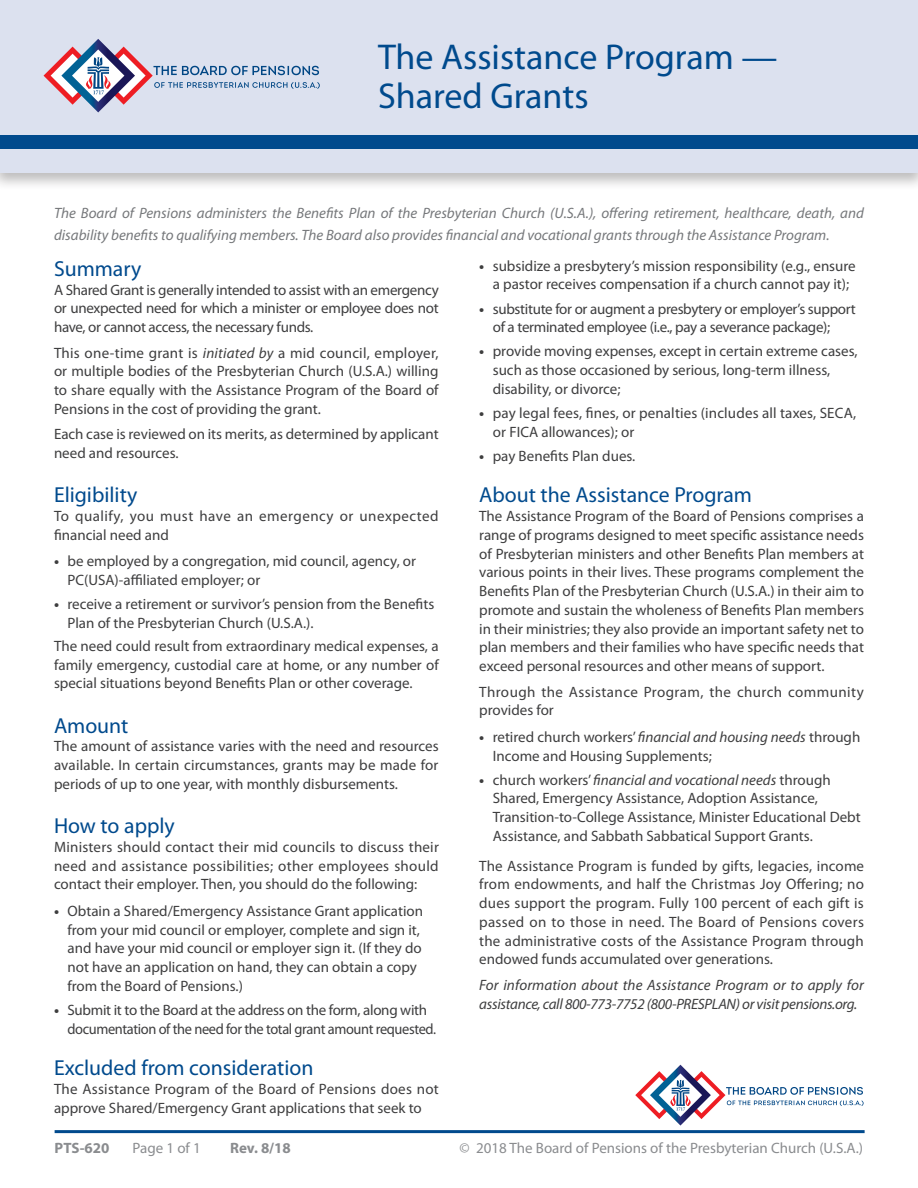
<style>
.page{position:relative;width:918px;height:1188px;background:#fff}
.page>*{position:absolute;margin:0;border:0;box-sizing:border-box;transform-origin:0 0}
.t1{font:36px/39px "Myriad Pro";color:#004a8d}
.t2{font:21.75px "Myriad Pro";color:#004a8d}
.t3{font:15px/18.8px "Myriad Pro";color:#3e3e3f}
.t4{font:italic 15px/21.8px "Myriad Pro";color:#76787b}
.t5{font:15px/18.8px "Myriad Pro";letter-spacing:.03em;color:#3e3e3f}
.t6{font:italic 15px/18.8px "Myriad Pro";letter-spacing:-.015em;color:#3e3e3f}
.t7{font:15px/18.8px "Myriad Pro";letter-spacing:-.025em;color:#3e3e3f}
.t8{font:15px/18.8px "Myriad Pro";letter-spacing:-.02em;color:#3e3e3f}
.t9{font:15px "Myriad Pro";color:#8a8c8f}
.t10{font:700 15px "Myriad Pro";color:#8a8c8f}
.s1{font-style:italic}
.s2{font-weight:700}
</style>
<div class="page">
<svg style="left:635px;top:1065px;width:229px;height:61px"></svg>
<hr style="left:55px;top:1130px;width:810px;height:3px;background:#004a8d">
<div style="left:0;top:0;width:918px;height:191px;background:#231f20;opacity:.3"></div>
<div style="left:0;top:0;width:918px;height:172px;background:#dce1ef"></div>
<div style="left:0;top:135px;width:918px;height:14px;background:#004a8d"></div>
<svg style="left:44px;top:39px;width:276px;height:73px"></svg>
<h1 class="t1" style="left:378px;top:37px;width:401px">The Assistance Program —<br>Shared Grants</h1>
<p class="t4" style="left:54px;top:202px;width:812px">The Board of Pensions administers the Benefits Plan of the Presbyterian Church (U.S.A.), offering retirement, healthcare, death, and disability benefits to qualifying members. The Board also provides financial and vocational grants through the Assistance Program.</p>
<h2 class="t2" style="left:54px;top:255px;width:89px">Summary</h2>
<p class="t3" style="left:54px;top:280px;width:386px;text-align:justify">A Shared Grant is generally intended to assist with an emergency or unexpected need for which a minister or employee does not have, or cannot access, the necessary funds.</p>
<p class="t3" style="left:54px;top:343px;width:386px;text-align:justify">This one-time grant is <span class="s1">initiated by</span> a mid council, employer, or multiple bodies of the Presbyterian Church (U.S.A.) willing to share equally with the Assistance Program of the Board of Pensions in the cost of providing the grant.</p>
<p class="t3" style="left:54px;top:425px;width:386px">Each case is reviewed on its merits, as determined by applicant need and resources.</p>
<h2 class="t2" style="left:54px;top:482px;width:85px">Eligibility</h2>
<p class="t5" style="left:54px;top:506px;width:386px">To qualify, you must have an emergency or unexpected financial need and</p>
<p class="t3" style="left:68px;top:552px;width:350px;text-indent:-14px"><span class="s2">•</span> be employed by a congregation, mid council, agency, or<br>PC(USA)-affiliated employer; or</p>
<p class="t3" style="left:68px;top:594px;width:368px;text-indent:-14px"><span class="s2">•</span> receive a retirement or survivor’s pension from the Benefits<br>Plan of the Presbyterian Church (U.S.A.).</p>
<p class="t3" style="left:54px;top:636px;width:386px;text-align:justify">The need could result from extraordinary medical expenses, a family emergency, custodial care at home, or any number of special situations beyond Benefits Plan or other coverage.</p>
<h2 class="t2" style="left:54px;top:712px;width:76px">Amount</h2>
<p class="t3" style="left:54px;top:737px;width:386px;text-align:justify">The amount of assistance varies with the need and resources available. In certain circumstances, grants may be made for periods of up to one year, with monthly disbursements.</p>
<h2 class="t2" style="left:54px;top:812px;width:122px">How to apply</h2>
<p class="t3" style="left:54px;top:837px;width:386px;text-align:justify">Ministers should contact their mid councils to discuss their need and assistance possibilities; other employees should contact their employer. Then, you should do the following:</p>
<p class="t3" style="left:68px;top:901px;width:357px;text-indent:-14px"><span class="s2">•</span> Obtain a Shared/Emergency Assistance Grant application from your mid council or employer, complete and sign it, and have your mid council or employer sign it. (If they do not have an application on hand, they can obtain a copy from the Board of Pensions.)</p>
<p class="t7" style="left:68px;top:1000px;width:370px;text-indent:-14px"><span class="s2">•</span> Submit it to the Board at the address on the form, along with documentation of the need for the total grant amount requested.</p>
<h2 class="t2" style="left:54px;top:1055px;width:261px">Excluded from consideration</h2>
<p class="t3" style="left:54px;top:1080px;width:386px">The Assistance Program of the Board of Pensions does not approve Shared/Emergency Grant applications that seek to</p>
<p class="t3" style="left:479px;top:256px;width:378px;text-align:center"><span class="s2">•</span> subsidize a presbytery’s mission responsibility (e.g., ensure a pastor receives compensation if a church cannot pay it);</p>
<p class="t8" style="left:493px;top:299px;width:365px;text-indent:-14px"><span class="s2">•</span> substitute for or augment a presbytery or employer’s support of a terminated employee (i.e., pay a severance package);</p>
<p class="t3" style="left:493px;top:342px;width:366px;text-indent:-14px"><span class="s2">•</span> provide moving expenses, except in certain extreme cases, such as those occasioned by serious, long-term illness, disability, or divorce;</p>
<p class="t3" style="left:493px;top:403px;width:365px;text-indent:-14px"><span class="s2">•</span> pay legal fees, fines, or penalties (includes all taxes, SECA, or FICA allowances); or</p>
<p class="t3" style="left:479px;top:446px;width:158px"><span class="s2">•</span> pay Benefits Plan dues.</p>
<h2 class="t2" style="left:479px;top:482px;width:274px">About the Assistance Program</h2>
<p class="t3" style="left:479px;top:506px;width:386px;text-align:justify">The Assistance Program of the Board of Pensions comprises a range of programs designed to meet specific assistance needs of Presbyterian ministers and other Benefits Plan members at various points in their lives. These programs complement the Benefits Plan of the Presbyterian Church (U.S.A.) in their aim to promote and sustain the wholeness of Benefits Plan members in their ministries; they also provide an important safety net to plan members and their families who have specific needs that exceed personal resources and other means of support.</p>
<p class="t5" style="left:479px;top:682px;width:386px">Through the Assistance Program, the church community provides for</p>
<p class="t3" style="left:493px;top:727px;width:369px;text-indent:-14px"><span class="s2">•</span> retired church workers’ <span class="s1">financial and housing needs</span> through<br>Income and Housing Supplements;</p>
<p class="t3" style="left:493px;top:770px;width:370px;text-indent:-14px"><span class="s2">•</span> church workers’ <span class="s1">financial and vocational needs</span> through Shared, Emergency Assistance, Adoption Assistance, Transition-to-College Assistance, Minister Educational Debt Assistance, and Sabbath Sabbatical Support Grants.</p>
<p class="t3" style="left:479px;top:856px;width:386px;text-align:justify">The Assistance Program is funded by gifts, legacies, income from endowments, and half the Christmas Joy Offering; no dues support the program. Fully 100 percent of each gift is passed on to those in need. The Board of Pensions covers the administrative costs of the Assistance Program through endowed funds accumulated over generations.</p>
<p class="t6" style="left:479px;top:975px;width:386px">For information about the Assistance Program or to apply for assistance, call 800-773-7752 (800-PRESPLAN) or visit pensions.org.</p>
<p class="t10" style="left:55px;top:1139px;width:56px">PTS-620</p>
<p class="t9" style="left:133px;top:1139px;width:70px">Page 1 of 1</p>
<p class="t10" style="left:230px;top:1139px;width:62px">Rev. 8/18</p>
<p class="t9" style="left:460px;top:1139px;width:405px">© 2018 The Board of Pensions of the Presbyterian Church (U.S.A.)</p>
</div>
